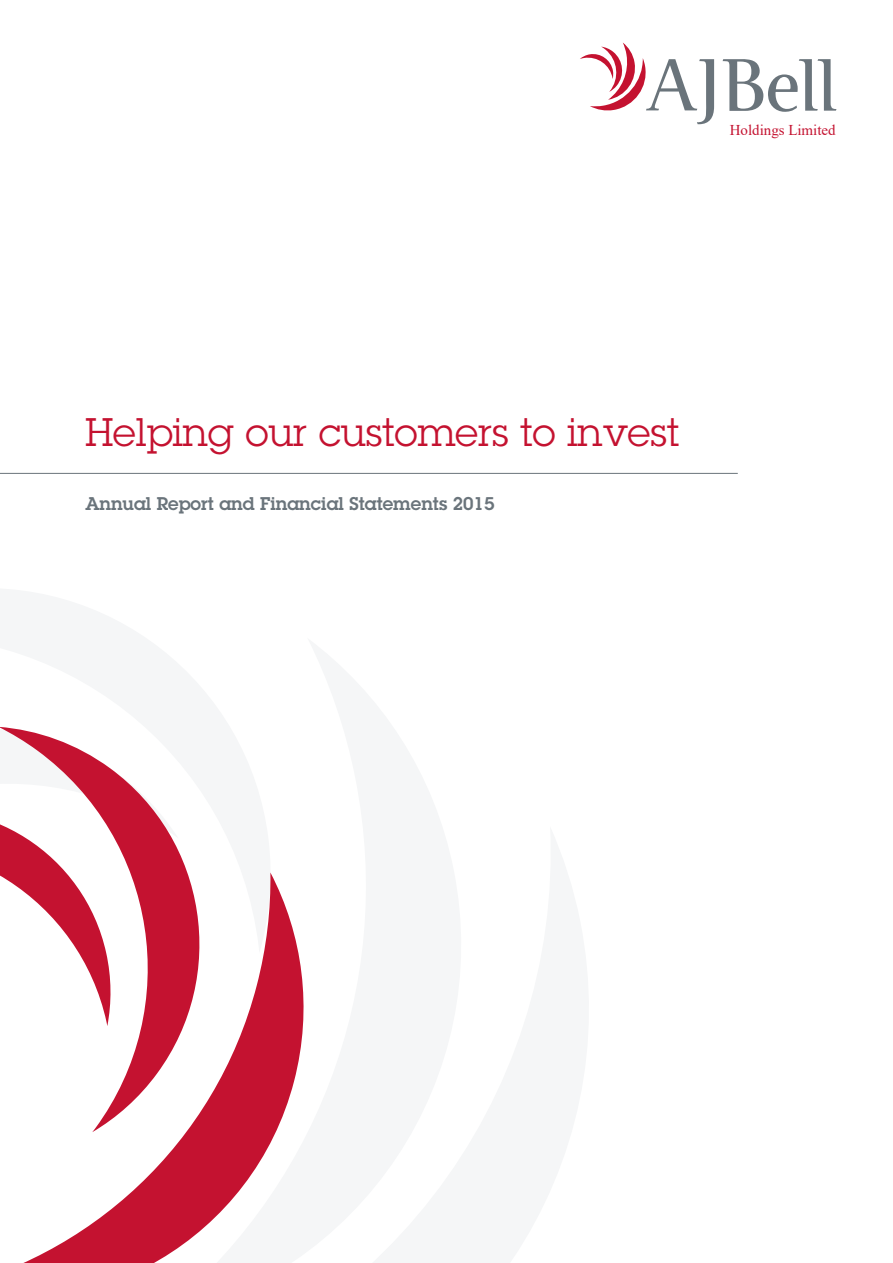
<style>
.page{position:relative;width:893px;height:1263px;background:#fff}
.page>*{position:absolute;margin:0;border:0;box-sizing:border-box;transform-origin:0 0}
.t1{font:39px "Lubalin Graph Std";color:#c41230}
.t2{font:600 18px "Lubalin Graph Std";color:#6a747b}
.t3{font:15px "Times New Roman";color:#c41230}
</style>
<div class="page">
<svg style="left:723px;top:59px;width:113px;height:53px"></svg>
<svg style="left:580px;top:43px;width:134px;height:81px"></svg>
<hr style="left:0;top:473px;width:738px;height:1px;background:#6a747b">
<svg style="left:0;top:727px;width:187px;height:145px"></svg>
<svg style="left:0;top:872px;width:304px;height:391px"></svg>
<p class="t3" style="left:730px;top:119px;width:107px">Holdings Limited</p>
<h1 class="t1" style="left:85px;top:407px;width:596px">Helping our customers to invest</h1>
<p class="t2" style="left:85px;top:492px;width:410px">Annual Report and Financial Statements 2015</p>
</div>
